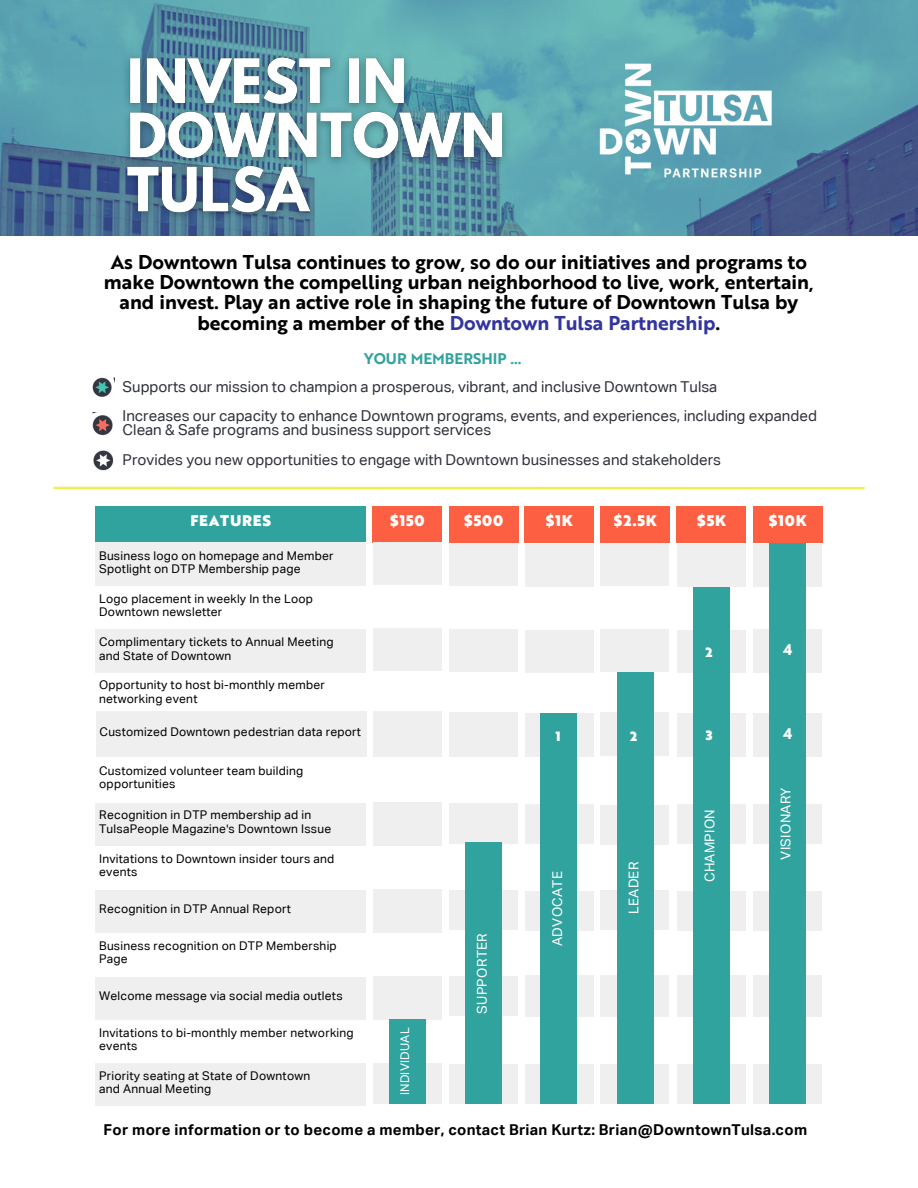
<style>
.page{position:relative;width:918px;height:1188px;background:#fff}
.page>*{position:absolute;margin:0;border:0;box-sizing:border-box;transform-origin:0 0}
.t1{font:700 19.5px/20.2px "Brother 1816";color:#000;text-align:center}
.t2{font:15px/14.7px "Aktiv Grotesk";color:#2f323b}
.t3{font:700 15px "Aktiv Grotesk";letter-spacing:.02em;color:#000}
.t4{font:900 15px "Brother 1816";letter-spacing:.05em;color:#fff}
.t5{font:700 15px "Brother 1816";color:#31a39f}
.t6{font:13.5px "Aktiv Grotesk";letter-spacing:.02em;color:#fff}
.t7{font:900 13.05px "Brother 1816";color:#fff}
.t8{font:700 13.05px "League Spartan";color:#fff}
.t9{font:12px/13.5px "Aktiv Grotesk";letter-spacing:.02em;color:#000}
.t10{font:12px "Aktiv Grotesk";letter-spacing:.02em;color:#fff}
.s1{color:#33359f}
</style>
<div class="page">
<img style="left:0;top:0;width:918px;height:235px">
<img style="left:591px;top:57px;width:191px;height:129px">
<hr style="left:54px;top:487px;width:811px;height:2px;background:#f1f048">
<img style="left:113px;top:43px;width:407px;height:193px">
<img style="left:93px;top:377px;width:21px;height:20px">
<img style="left:92px;top:413px;width:21px;height:22px">
<img style="left:93px;top:450px;width:22px;height:21px">
<div style="left:95px;top:506px;width:271px;height:37px;background:#31a39f"></div>
<div style="left:372px;top:506px;width:70px;height:37px;background:#fc5f42"></div>
<div style="left:95px;top:1063px;width:271px;height:43px;background:#efefef"></div>
<div style="left:95px;top:977px;width:271px;height:43px;background:#efefef"></div>
<div style="left:95px;top:890px;width:271px;height:43px;background:#efefef"></div>
<div style="left:373px;top:543px;width:69px;height:43px;background:#efefef"></div>
<div style="left:373px;top:629px;width:69px;height:43px;background:#efefef"></div>
<div style="left:373px;top:803px;width:69px;height:43px;background:#efefef"></div>
<div style="left:95px;top:802px;width:271px;height:44px;background:#efefef"></div>
<div style="left:373px;top:889px;width:69px;height:44px;background:#efefef"></div>
<div style="left:373px;top:977px;width:69px;height:43px;background:#efefef"></div>
<div style="left:95px;top:629px;width:271px;height:43px;background:#efefef"></div>
<div style="left:95px;top:543px;width:271px;height:43px;background:#efefef"></div>
<div style="left:373px;top:1063px;width:69px;height:41px;background:#efefef"></div>
<div style="left:373px;top:712px;width:69px;height:45px;background:#efefef"></div>
<div style="left:449px;top:506px;width:69px;height:37px;background:#fc5f42"></div>
<div style="left:524px;top:506px;width:70px;height:37px;background:#fc5f42"></div>
<div style="left:600px;top:506px;width:70px;height:37px;background:#fc5f42"></div>
<div style="left:677px;top:506px;width:69px;height:37px;background:#fc5f42"></div>
<div style="left:677px;top:544px;width:69px;height:43px;background:#efefef"></div>
<div style="left:677px;top:630px;width:69px;height:43px;background:#efefef"></div>
<div style="left:677px;top:804px;width:69px;height:40px;background:#efefef"></div>
<div style="left:677px;top:891px;width:69px;height:39px;background:#efefef"></div>
<div style="left:677px;top:975px;width:69px;height:42px;background:#efefef"></div>
<div style="left:677px;top:1065px;width:69px;height:39px;background:#efefef"></div>
<div style="left:677px;top:713px;width:69px;height:43px;background:#efefef"></div>
<div style="left:753px;top:506px;width:69px;height:37px;background:#fc5f42"></div>
<div style="left:753px;top:544px;width:69px;height:43px;background:#efefef"></div>
<div style="left:753px;top:629px;width:69px;height:44px;background:#efefef"></div>
<div style="left:753px;top:804px;width:69px;height:40px;background:#efefef"></div>
<div style="left:753px;top:891px;width:69px;height:39px;background:#efefef"></div>
<div style="left:753px;top:975px;width:69px;height:41px;background:#efefef"></div>
<div style="left:753px;top:1065px;width:69px;height:39px;background:#efefef"></div>
<div style="left:753px;top:713px;width:69px;height:43px;background:#efefef"></div>
<div style="left:769px;top:543px;width:36px;height:561px;background:#31a39f"></div>
<div style="left:389px;top:1019px;width:36px;height:85px;background:#31a39f"></div>
<div style="left:449px;top:544px;width:69px;height:43px;background:#efefef"></div>
<div style="left:449px;top:630px;width:69px;height:42px;background:#efefef"></div>
<div style="left:449px;top:804px;width:69px;height:40px;background:#efefef"></div>
<div style="left:449px;top:890px;width:69px;height:40px;background:#efefef"></div>
<div style="left:449px;top:976px;width:69px;height:40px;background:#efefef"></div>
<div style="left:449px;top:1064px;width:69px;height:40px;background:#efefef"></div>
<div style="left:449px;top:712px;width:69px;height:45px;background:#efefef"></div>
<div style="left:465px;top:843px;width:37px;height:261px;background:#31a39f"></div>
<div style="left:525px;top:544px;width:69px;height:43px;background:#efefef"></div>
<div style="left:525px;top:630px;width:69px;height:43px;background:#efefef"></div>
<div style="left:525px;top:804px;width:69px;height:40px;background:#efefef"></div>
<div style="left:525px;top:891px;width:69px;height:39px;background:#efefef"></div>
<div style="left:525px;top:975px;width:69px;height:41px;background:#efefef"></div>
<div style="left:525px;top:1065px;width:69px;height:39px;background:#efefef"></div>
<div style="left:525px;top:713px;width:69px;height:43px;background:#efefef"></div>
<div style="left:541px;top:714px;width:36px;height:390px;background:#31a39f"></div>
<div style="left:600px;top:544px;width:69px;height:43px;background:#efefef"></div>
<div style="left:600px;top:630px;width:69px;height:42px;background:#efefef"></div>
<div style="left:600px;top:805px;width:69px;height:39px;background:#efefef"></div>
<div style="left:600px;top:890px;width:69px;height:40px;background:#efefef"></div>
<div style="left:600px;top:975px;width:69px;height:41px;background:#efefef"></div>
<div style="left:600px;top:1064px;width:69px;height:40px;background:#efefef"></div>
<div style="left:600px;top:712px;width:69px;height:44px;background:#efefef"></div>
<div style="left:617px;top:672px;width:36px;height:432px;background:#31a39f"></div>
<div style="left:693px;top:588px;width:37px;height:516px;background:#31a39f"></div>
<div style="left:96px;top:712px;width:270px;height:45px;background:#efefef"></div>
<p class="t1" style="left:104px;top:254px;width:711px">As Downtown Tulsa continues to grow, so do our initiatives and programs to make Downtown the compelling urban neighborhood to live, work, entertain, and invest. Play an active role in shaping the future of Downtown Tulsa by becoming a member of the <span class="s1">Downtown Tulsa Partnership</span>.</p>
<p class="t5" style="left:364px;top:353px;width:159px">YOUR MEMBERSHIP ...</p>
<p class="t2" style="left:123px;top:380px;width:596px">Supports our mission to champion a prosperous, vibrant, and inclusive Downtown Tulsa</p>
<p class="t2" style="left:123px;top:409px;width:696px">Increases our capacity to enhance Downtown programs, events, and experiences, including expanded<br>Clean &amp; Safe programs and business support services</p>
<p class="t2" style="left:123px;top:453px;width:600px">Provides you new opportunities to engage with Downtown businesses and stakeholders</p>
<p class="t4" style="left:190px;top:515px;width:82px">FEATURES</p>
<p class="t4" style="left:390px;top:515px;width:36px">$150</p>
<p class="t9" style="left:99px;top:550px;width:236px">Business logo on homepage and Member<br>Spotlight on DTP Membership page</p>
<p class="t9" style="left:99px;top:593px;width:215px">Logo placement in weekly In the Loop<br>Downtown newsletter</p>
<p class="t9" style="left:99px;top:636px;width:236px">Complimentary tickets to Annual Meeting</p>
<p class="t9" style="left:99px;top:649px;width:134px">and State of Downtown</p>
<p class="t9" style="left:99px;top:679px;width:227px">Opportunity to host bi-monthly member networking event</p>
<p class="t4" style="left:464px;top:515px;width:41px">$500</p>
<p class="t4" style="left:545px;top:515px;width:29px">$1K</p>
<p class="t4" style="left:614px;top:515px;width:45px">$2.5K</p>
<p class="t4" style="left:697px;top:515px;width:31px">$5K</p>
<p class="t4" style="left:769px;top:515px;width:39px">$10K</p>
<p class="t7" style="left:706px;top:647px;width:9px">2</p>
<p class="t8" style="left:784px;top:643px;width:10px">4</p>
<p class="t9" style="left:100px;top:726px;width:263px">Customized Downtown pedestrian data report</p>
<p class="t7" style="left:556px;top:731px;width:6px">1</p>
<p class="t7" style="left:630px;top:731px;width:9px">2</p>
<p class="t7" style="left:706px;top:730px;width:8px">3</p>
<p class="t8" style="left:784px;top:728px;width:10px">4</p>
<p class="t9" style="left:99px;top:765px;width:206px">Customized volunteer team building opportunities</p>
<p class="t9" style="left:99px;top:809px;width:234px">Recognition in DTP membership ad in<br>TulsaPeople Magazine's Downtown Issue</p>
<p class="t9" style="left:99px;top:853px;width:237px">Invitations to Downtown insider tours and events</p>
<p class="t9" style="left:99px;top:903px;width:193px">Recognition in DTP Annual Report</p>
<p class="t9" style="left:99px;top:940px;width:239px">Business recognition on DTP Membership<br>Page</p>
<p class="t9" style="left:99px;top:990px;width:245px">Welcome message via social media outlets</p>
<p class="t9" style="left:99px;top:1026px;width:256px">Invitations to bi-monthly member networking events</p>
<p class="t9" style="left:99px;top:1070px;width:213px">Priority seating at State of Downtown</p>
<p class="t9" style="left:99px;top:1083px;width:114px">and Annual Meeting</p>
<p class="t10" style="left:400px;top:1095px;width:69px;rotate:-90deg">INDIVIDUAL</p>
<p class="t6" style="left:476px;top:1014px;width:82px;rotate:-90deg">SUPPORTER</p>
<p class="t6" style="left:552px;top:946px;width:76px;rotate:-90deg">ADVOCATE</p>
<p class="t6" style="left:628px;top:914px;width:54px;rotate:-90deg">LEADER</p>
<p class="t6" style="left:704px;top:882px;width:75px;rotate:-90deg">CHAMPION</p>
<p class="t6" style="left:780px;top:860px;width:74px;rotate:-90deg">VISIONARY</p>
<p class="t3" style="left:103px;top:1123px;width:705px">For more information or to become a member, contact Brian Kurtz: Brian@DowntownTulsa.com</p>
</div>
